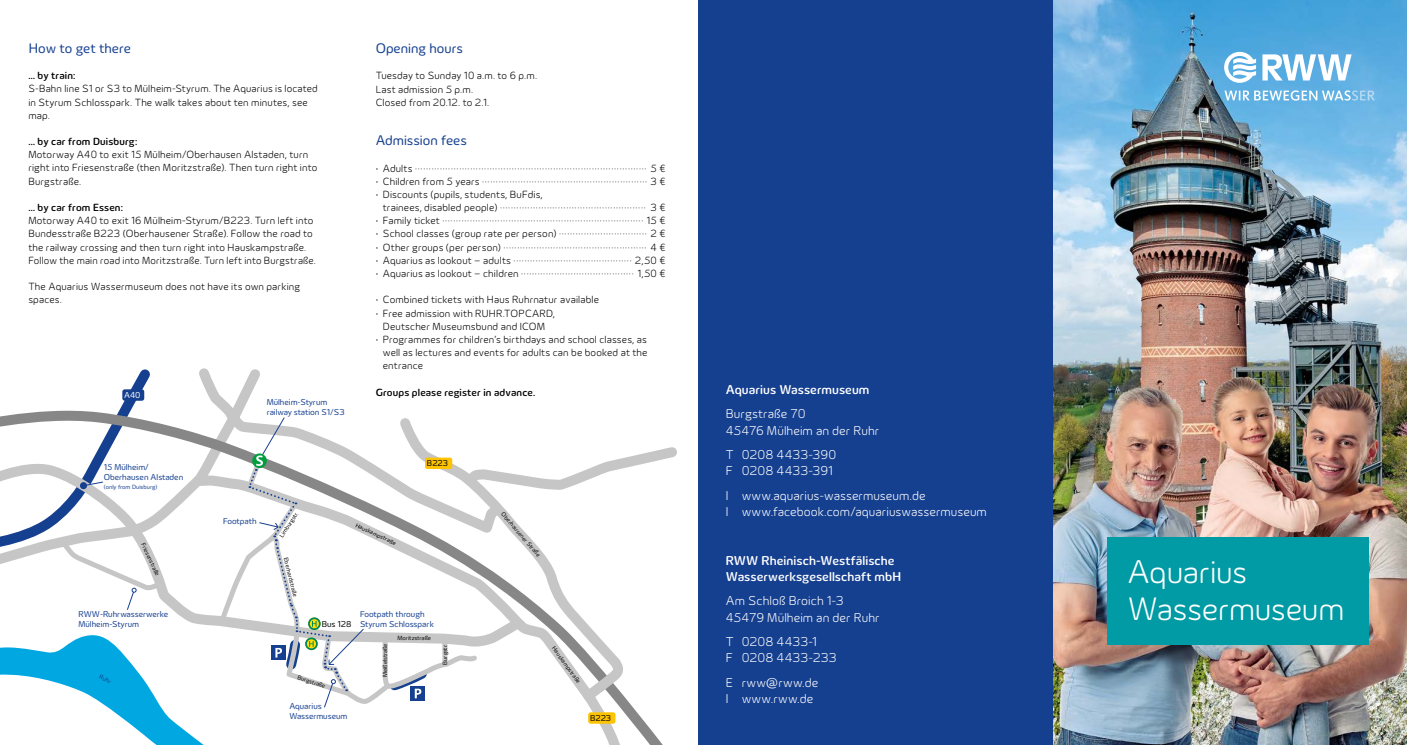
<style>
.page{position:relative;width:1407px;height:745px;background:#fff}
.page>*{position:absolute;margin:0;border:0;box-sizing:border-box;transform-origin:0 0}
.t1{font:300 33.25px/36.5px "Innogy";letter-spacing:-.01em;color:#fff}
.t2{font:14.12px "Innogy";color:#153f8f}
.t3{font:300 13.12px/16.2px "Innogy";letter-spacing:.005em;color:#fff}
.t4{font:500 13.12px/16.2px "Innogy";letter-spacing:.005em;color:#fff}
.t5{font:300 10.62px/13.1px "Innogy";letter-spacing:.015em;color:#000}
.t6{font:500 10.62px "Innogy";letter-spacing:.01em;color:#000}
.t7{font:8.75px/10px "Innogy";color:#153f8f}
.t8{font:8.75px "Innogy";letter-spacing:-.01em;color:#000}
.t9{font:8.75px "Innogy";color:#fff}
.t10{font:6.25px "Innogy";letter-spacing:-.01em;color:#000}
.t11{font:6.25px "Innogy";color:#153f8f}
.s1{font-weight:500}
</style>
<div class="page">
<img style="left:1052px;top:0;width:355px;height:744px">
<div style="left:698px;top:0;width:354px;height:744px;background:#153f8f"></div>
<div style="left:1107px;top:537px;width:261px;height:107px;background:#009ba4"></div>
<svg style="left:1224px;top:52px;width:127px;height:31px"></svg>
<svg style="left:1224px;top:90px;width:151px;height:10px"></svg>
<svg style="left:0;top:368px;width:677px;height:376px"></svg>
<h2 class="t2" style="left:29px;top:40px;width:104px">How to get there</h2>
<p class="t6" style="left:28px;top:69px;width:49px">… by train:</p>
<p class="t5" style="left:28px;top:82px;width:291px">S-Bahn line S1 or S3 to Mülheim-Styrum. The Aquarius is located in Styrum Schlosspark. The walk takes about ten minutes, see map.</p>
<p class="t6" style="left:28px;top:135px;width:110px">… by car from Duisburg:</p>
<p class="t5" style="left:28px;top:148px;width:290px">Motorway A40 to exit 15 Mülheim/Oberhausen Alstaden, turn right into Friesenstraße (then Moritzstraße). Then turn right into<br>Burgstraße.</p>
<p class="t6" style="left:28px;top:201px;width:96px">… by car from Essen:</p>
<p class="t5" style="left:28px;top:214px;width:289px">Motorway A40 to exit 16 Mülheim-Styrum/B223. Turn left into Bundesstraße B223 (Oberhausener Straße). Follow the road to the railway crossing and then turn right into Hauskampstraße.<br>Follow the main road into Moritzstraße. Turn left into Burgstraße.</p>
<p class="t5" style="left:28px;top:280px;width:273px">The Aquarius Wassermuseum does not have its own parking spaces.</p>
<p class="t9" style="left:124px;top:389px;width:18px">A40</p>
<p class="t7" style="left:267px;top:396px;width:79px">Mülheim-Styrum railway station S1/S3</p>
<h2 class="t2" style="left:376px;top:40px;width:89px">Opening hours</h2>
<p class="t5" style="left:376px;top:69px;width:163px">Tuesday to Sunday 10 a.m. to 6 p.m.<br>Last admission 5 p.m.<br>Closed from 20.12. to 2.1.</p>
<h2 class="t2" style="left:376px;top:132px;width:93px">Admission fees</h2>
<p class="t5" style="left:376px;top:161px;width:292px;text-align:justify"><span class="s1">·</span> Adults ···················································································· 5 € <span class="s1">·</span> Children from 5 years ···························································· 3 € <span class="s1">·</span> Discounts (pupils, students, BuFdis,</p>
<p class="t5" style="left:376px;top:201px;width:292px;text-align:justify;text-indent:7px">trainees, disabled people) ····················································· 3 € <span class="s1">·</span> Family ticket ········································································· 15 € <span class="s1">·</span> School classes (group rate per person) ································ 2 € <span class="s1">·</span> Other groups (per person) ···················································· 4 € <span class="s1">·</span> Aquarius as lookout – adults ··········································· 2,50 € <span class="s1">·</span> Aquarius as lookout – children ········································· 1,50 €</p>
<p class="t5" style="left:376px;top:293px;width:225px"><span class="s1">·</span> Combined tickets with Haus Ruhrnatur available</p>
<p class="t5" style="left:376px;top:306px;width:181px"><span class="s1">·</span> Free admission with RUHR.TOPCARD,</p>
<p class="t5" style="left:383px;top:319px;width:164px">Deutscher Museumsbund and ICOM</p>
<p class="t5" style="left:376px;top:332px;width:273px"><span class="s1">·</span> Programmes for children’s birthdays and school classes, as</p>
<p class="t5" style="left:383px;top:346px;width:266px">well as lectures and events for adults can be booked at the</p>
<p class="t5" style="left:383px;top:359px;width:42px">entrance</p>
<p class="t6" style="left:376px;top:385px;width:161px">Groups please register in advance.</p>
<p class="t7" style="left:104px;top:461px;width:81px">15 Mülheim/<br>Oberhausen Alstaden</p>
<p class="t11" style="left:104px;top:482px;width:55px">(only from Duisburg)</p>
<p class="t10" style="left:146px;top:541px;width:37px;rotate:65deg">Friesenstraße</p>
<p class="t7" style="left:223px;top:515px;width:35px">Footpath</p>
<p class="t10" style="left:278px;top:534px;width:31px;rotate:-57deg">Limburgstr.</p>
<p class="t10" style="left:289px;top:556px;width:42px;rotate:76deg">Eberhardstraße</p>
<p class="t10" style="left:357px;top:521px;width:45px;rotate:25deg">Hauskampstraße</p>
<p class="t8" style="left:427px;top:458px;width:23px">B223</p>
<p class="t10" style="left:505px;top:510px;width:58px;rotate:49deg">Oberhausener Straße</p>
<p class="t7" style="left:79px;top:608px;width:91px;line-height:10.5px">RWW-Ruhrwasserwerke<br>Mülheim-Styrum</p>
<p class="t11" style="left:101px;top:672px;width:14px;rotate:25deg">Ruhr</p>
<p class="t8" style="left:322px;top:618px;width:31px">Bus 128</p>
<p class="t10" style="left:299px;top:673px;width:30px;rotate:18deg">Burgstraße</p>
<p class="t7" style="left:289px;top:700px;width:60px">Aquarius<br>Wassermuseum</p>
<p class="t7" style="left:360px;top:608px;width:75px">Footpath through<br>Styrum Schlosspark</p>
<p class="t10" style="left:398px;top:633px;width:35px;rotate:2deg">Moritzstraße</p>
<p class="t10" style="left:381px;top:676px;width:35px;rotate:-90deg">Meißelstraße</p>
<p class="t10" style="left:441px;top:664px;width:22px;rotate:-90deg">Burgstr.</p>
<p class="t10" style="left:556px;top:644px;width:45px;rotate:54deg">Hauskampstraße</p>
<p class="t8" style="left:590px;top:712px;width:23px">B223</p>
<p class="t4" style="left:726px;top:381px;width:145px">Aquarius Wassermuseum</p>
<p class="t3" style="left:726px;top:405px;width:155px">Burgstraße 70<br>45476 Mülheim an der Ruhr</p>
<p class="t3" style="left:726px;top:446px;width:112px">T 0208 4433-390<br>F 0208 4433-391</p>
<p class="t3" style="left:726px;top:487px;width:263px">I www.aquarius-wassermuseum.de<br>I www.facebook.com/aquariuswassermuseum</p>
<p class="t4" style="left:726px;top:552px;width:177px">RWW Rheinisch-Westfälische<br>Wasserwerksgesellschaft mbH</p>
<p class="t3" style="left:726px;top:592px;width:156px">Am Schloß Broich 1-3<br>45479 Mülheim an der Ruhr</p>
<p class="t3" style="left:726px;top:633px;width:112px">T 0208 4433-1<br>F 0208 4433-233</p>
<p class="t3" style="left:726px;top:674px;width:94px">E rww@rww.de<br>I www.rww.de</p>
<h1 class="t1" style="left:1127px;top:553px;width:219px">Aquarius<br>Wassermuseum</h1>
</div>
